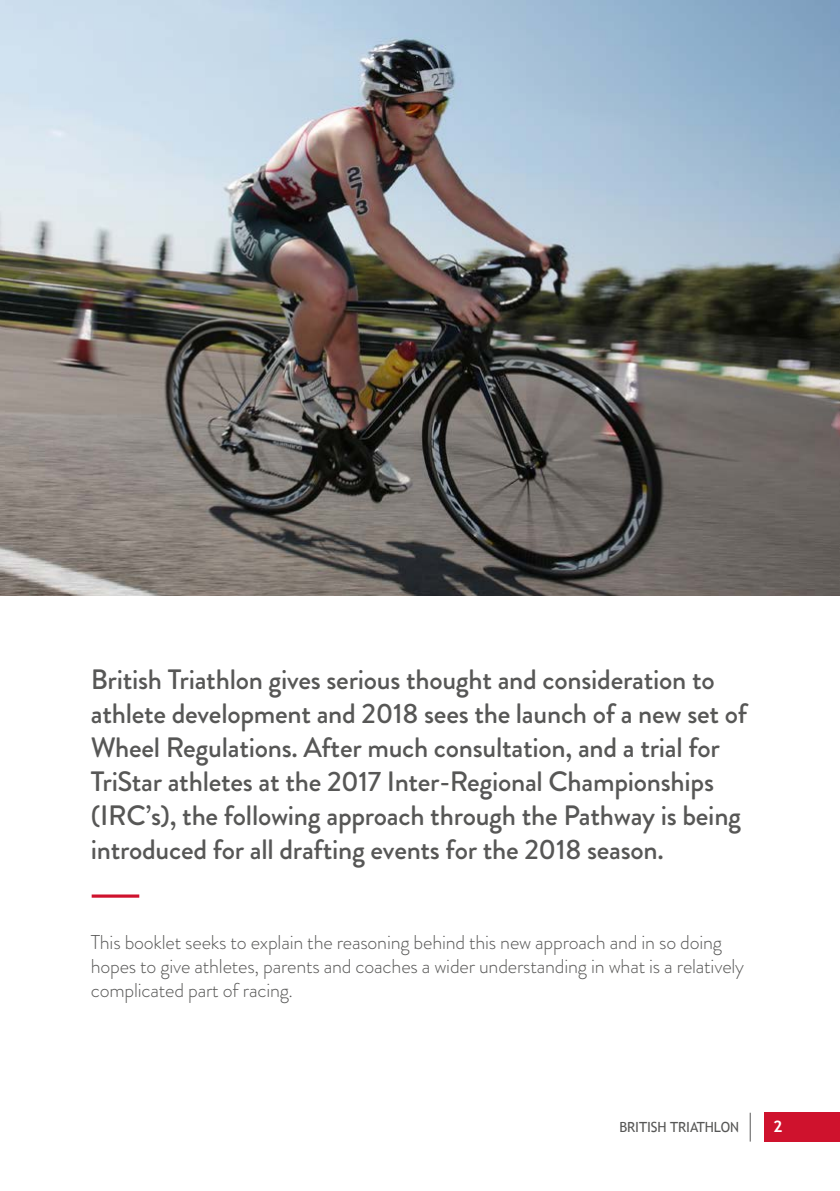
<style>
.page{position:relative;width:840px;height:1191px;background:#fff}
.page>*{position:absolute;margin:0;border:0;box-sizing:border-box;transform-origin:0 0}
.t1{font:500 28px/34px "Brandon Grotesque";letter-spacing:-.01em;color:#575756}
.t2{font:300 20px/24px "Brandon Grotesque";letter-spacing:-.01em;color:#575756}
.t3{font:700 16px "Trebuchet MS";color:#fff}
.t4{font:14px "Trebuchet MS";letter-spacing:-.01em;color:#575756}
</style>
<div class="page">
<img style="left:0;top:0;width:839px;height:595px">
<hr style="left:92px;top:894px;width:47px;height:3px;background:#cf122d">
<div style="left:763px;top:1112px;width:76px;height:30px;background:#cf122d"></div>
<svg style="left:749px;top:1112px;width:1px;height:29px"></svg>
<p class="t1" style="left:91px;top:662px;width:657px">British Triathlon gives serious thought and consideration to athlete development and 2018 sees the launch of a new set of Wheel Regulations. After much consultation, and a trial for TriStar athletes at the 2017 Inter-Regional Championships (IRC’s), the following approach through the Pathway is being introduced for all drafting events for the 2018 season.</p>
<p class="t2" style="left:91px;top:930px;width:654px">This booklet seeks to explain the reasoning behind this new approach and in so doing hopes to give athletes, parents and coaches a wider understanding in what is a relatively complicated part of racing.</p>
<p class="t4" style="left:619px;top:1119px;width:121px">BRITISH TRIATHLON</p>
<p class="t3" style="left:772px;top:1116px;width:11px">2</p>
</div>
